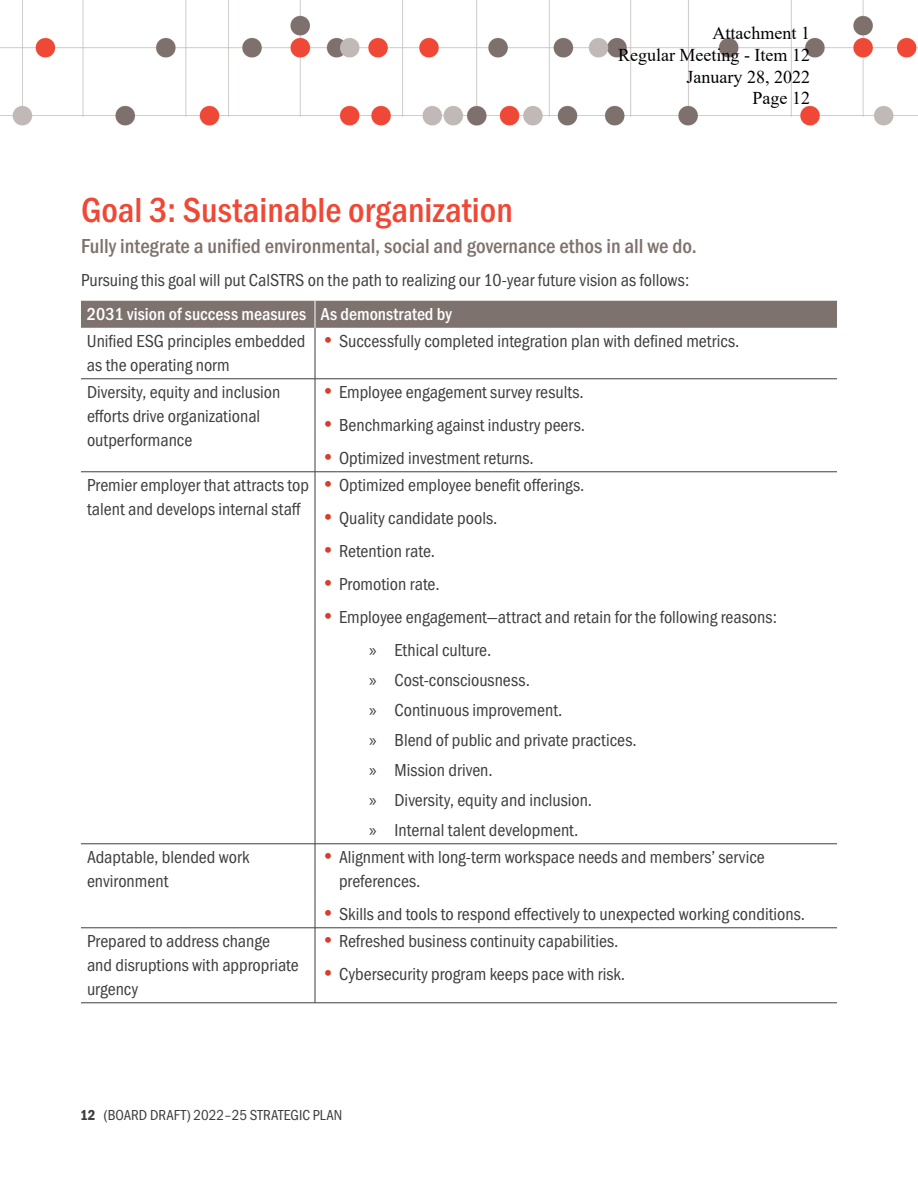
<style>
.page{position:relative;width:918px;height:1188px;background:#fff}
.page>*{position:absolute;margin:0;border:0;box-sizing:border-box;transform-origin:0 0}
.H2-header{font:500 36px "Franklin Gothic URW Cond";color:#ef4835}
.H3-Subhed_14_pt_GRAY{font:500 21px "Franklin Gothic URW Cond";color:#7d726d}
.Paragraph_Bullet_-_R{font:18px/24px "Franklin Gothic URW Cond";color:#3e3e3f}
.Paragraph{font:18px/24px "Franklin Gothic URW Cond";color:#3e3e3f}
.Paragraph_Bullet_-_K{font:18px "Franklin Gothic URW Cond";color:#3e3e3f}
.t1{font:18px/21.6px "Times New Roman";color:#000;text-align:right}
.Paragraph_-_bold{font:500 18px "Franklin Gothic URW Cond";color:#fff}
.t2{font:15px "Franklin Gothic URW Cond";color:#3e3e3f}
.s1{font-family:"Franklin Gothic URW Con Dem";font-size:21px;color:#d53f2e}
.s2{font-family:"Myriad Pro"}
.s3{font-family:"Franklin Gothic URW Con Dem"}
</style>
<div class="page">
<img style="left:0;top:0;width:918px;height:126px">
<hr style="left:81px;top:379px;width:234px;height:1px;background:#3e3e3f">
<hr style="left:315px;top:379px;width:522px;height:1px;background:#3e3e3f">
<hr style="left:81px;top:472px;width:234px;height:1px;background:#3e3e3f">
<hr style="left:315px;top:472px;width:522px;height:1px;background:#3e3e3f">
<hr style="left:81px;top:844px;width:234px;height:1px;background:#3e3e3f">
<hr style="left:315px;top:844px;width:522px;height:1px;background:#3e3e3f">
<hr style="left:315px;top:328px;width:1px;height:51px;background:#3e3e3f">
<hr style="left:315px;top:379px;width:1px;height:93px;background:#3e3e3f">
<hr style="left:315px;top:472px;width:1px;height:372px;background:#3e3e3f">
<hr style="left:315px;top:844px;width:1px;height:84px;background:#3e3e3f">
<hr style="left:315px;top:928px;width:1px;height:75px;background:#3e3e3f">
<hr style="left:81px;top:928px;width:234px;height:1px;background:#3e3e3f">
<hr style="left:315px;top:928px;width:522px;height:1px;background:#3e3e3f">
<hr style="left:81px;top:1003px;width:234px;height:1px;background:#3e3e3f">
<hr style="left:315px;top:1003px;width:522px;height:1px;background:#3e3e3f">
<div style="left:81px;top:301px;width:756px;height:27px;background:#7d726d"></div>
<p class="t1" style="left:618px;top:22px;width:193px">Attachment 1<br>Regular Meeting - Item 12<br>January 28, 2022<br>Page 12</p>
<h2 class="H2-header" style="left:81px;top:184px;width:434px">Goal 3: Sustainable organization</h2>
<h3 class="H3-Subhed_14_pt_GRAY" style="left:81px;top:231px;width:617px">Fully integrate a unified environmental, social and governance ethos in all we do.</h3>
<p class="Paragraph" style="left:81px;top:267px;width:610px">Pursuing this goal will put CalSTRS on the path to realizing our 10-year future vision as follows:</p>
<p class="Paragraph_-_bold" style="left:87px;top:301px;width:221px">2031 vision of success measures</p>
<p class="Paragraph_-_bold" style="left:321px;top:301px;width:132px">As demonstrated by</p>
<p class="Paragraph" style="left:87px;top:328px;width:220px">Unified ESG principles embedded as the operating norm</p>
<p class="Paragraph_Bullet_-_R" style="left:321px;top:328px;width:420px"><span class="s1">•</span> Successfully completed integration plan with defined metrics.</p>
<p class="Paragraph" style="left:87px;top:379px;width:195px">Diversity, equity and inclusion efforts drive organizational outperformance</p>
<p class="Paragraph_Bullet_-_R" style="left:321px;top:379px;width:264px"><span class="s1">•</span> Employee engagement survey results.</p>
<p class="Paragraph_Bullet_-_R" style="left:321px;top:412px;width:266px"><span class="s1">•</span> Benchmarking against industry peers.</p>
<p class="Paragraph_Bullet_-_R" style="left:321px;top:445px;width:214px"><span class="s1">•</span> Optimized investment returns.</p>
<p class="Paragraph" style="left:87px;top:472px;width:224px">Premier employer that attracts top talent and develops internal staff</p>
<p class="Paragraph_Bullet_-_R" style="left:321px;top:472px;width:265px"><span class="s1">•</span> Optimized employee benefit offerings.</p>
<p class="Paragraph_Bullet_-_R" style="left:321px;top:505px;width:178px"><span class="s1">•</span> Quality candidate pools.</p>
<p class="Paragraph_Bullet_-_R" style="left:321px;top:538px;width:116px"><span class="s1">•</span> Retention rate.</p>
<p class="Paragraph_Bullet_-_R" style="left:321px;top:571px;width:120px"><span class="s1">•</span> Promotion rate.</p>
<p class="Paragraph_Bullet_-_R" style="left:321px;top:604px;width:458px"><span class="s1">•</span> Employee engagement—attract and retain for the following reasons:</p>
<p class="Paragraph_Bullet_-_K" style="left:369px;top:637px;width:124px"><span class="s2">»</span> Ethical culture.</p>
<p class="Paragraph_Bullet_-_K" style="left:369px;top:667px;width:163px"><span class="s2">»</span> Cost-consciousness.</p>
<p class="Paragraph_Bullet_-_K" style="left:369px;top:697px;width:195px"><span class="s2">»</span> Continuous improvement.</p>
<p class="Paragraph_Bullet_-_K" style="left:369px;top:727px;width:269px"><span class="s2">»</span> Blend of public and private practices.</p>
<p class="Paragraph_Bullet_-_K" style="left:369px;top:757px;width:125px"><span class="s2">»</span> Mission driven.</p>
<p class="Paragraph_Bullet_-_K" style="left:369px;top:787px;width:225px"><span class="s2">»</span> Diversity, equity and inclusion.</p>
<p class="Paragraph_Bullet_-_K" style="left:369px;top:817px;width:211px"><span class="s2">»</span> Internal talent development.</p>
<p class="Paragraph" style="left:87px;top:844px;width:164px">Adaptable, blended work environment</p>
<p class="Paragraph_Bullet_-_R" style="left:339px;top:844px;width:427px;text-indent:-18px"><span class="s1">•</span> Alignment with long-term workspace needs and members’ service preferences.</p>
<p class="Paragraph_Bullet_-_R" style="left:321px;top:901px;width:486px"><span class="s1">•</span> Skills and tools to respond effectively to unexpected working conditions.</p>
<p class="Paragraph" style="left:87px;top:928px;width:213px">Prepared to address change and disruptions with appropriate urgency</p>
<p class="Paragraph_Bullet_-_R" style="left:321px;top:928px;width:299px"><span class="s1">•</span> Refreshed business continuity capabilities.</p>
<p class="Paragraph_Bullet_-_R" style="left:321px;top:961px;width:306px"><span class="s1">•</span> Cybersecurity program keeps pace with risk.</p>
<p class="t2" style="left:80px;top:1105px;width:263px"><span class="s3">12</span> (BOARD DRAFT) 2022–25 STRATEGIC PLAN</p>
</div>
